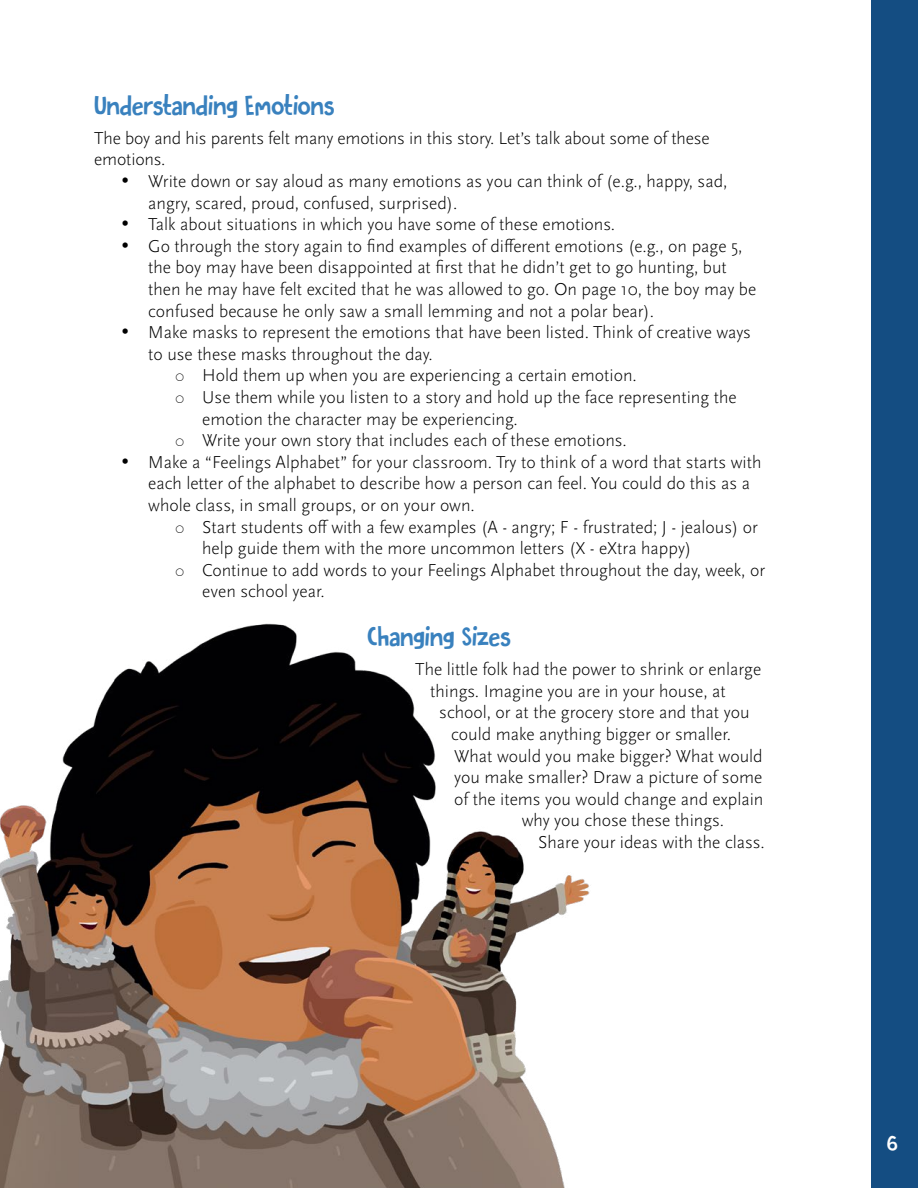
<style>
.page{position:relative;width:918px;height:1188px;background:#fff}
.page>*{position:absolute;margin:0;border:0;box-sizing:border-box;transform-origin:0 0}
.t1{font:24px "Butterfly Ball";letter-spacing:-.02em;color:#3981be}
.t2{font:19.5px "Butterfly Ball";color:#fff}
.t3{font:300 18px/21.6px "Scala Sans Pro";color:#000}
</style>
<div class="page">
<img style="left:0;top:623px;width:590px;height:565px">
<div style="left:871px;top:0;width:47px;height:1188px;background:#144d82"></div>
<h1 class="t1" style="left:94px;top:88px;width:242px">Understanding Emotions</h1>
<p class="t3" style="left:94px;top:127px;width:617px">The boy and his parents felt many emotions in this story. Let’s talk about some of these emotions.</p>
<p class="t3" style="left:148px;top:170px;width:581px;text-indent:-27px">• Write down or say aloud as many emotions as you can think of (e.g., happy, sad, angry, scared, proud, confused, surprised).</p>
<p class="t3" style="left:121px;top:214px;width:495px">• Talk about situations in which you have some of these emotions.</p>
<p class="t3" style="left:148px;top:235px;width:610px;text-indent:-27px">• Go through the story again to find examples of different emotions (e.g., on page 5, the boy may have been disappointed at first that he didn’t get to go hunting, but then he may have felt excited that he was allowed to go. On page 10, the boy may be confused because he only saw a small lemming and not a polar bear).</p>
<p class="t3" style="left:121px;top:322px;width:631px">• Make masks to represent the emotions that have been listed. Think of creative ways</p>
<p class="t3" style="left:148px;top:343px;width:286px">to use these masks throughout the day.</p>
<p class="t3" style="left:202px;top:365px;width:436px">Hold them up when you are experiencing a certain emotion.</p>
<p class="t3" style="left:202px;top:386px;width:536px">Use them while you listen to a story and hold up the face representing the</p>
<p class="t3" style="left:202px;top:408px;width:317px">emotion the character may be experiencing.</p>
<p class="t3" style="left:202px;top:430px;width:426px">Write your own story that includes each of these emotions.</p>
<p class="t3" style="left:148px;top:451px;width:615px;text-indent:-27px">• Make a “Feelings Alphabet” for your classroom. Try to think of a word that starts with each letter of the alphabet to describe how a person can feel. You could do this as a whole class, in small groups, or on your own.</p>
<p class="t3" style="left:202px;top:516px;width:564px">Start students off with a few examples (A - angry; F - frustrated; J - jealous) or help guide them with the more uncommon letters (X - eXtra happy)<br>Continue to add words to your Feelings Alphabet throughout the day, week, or even school year.</p>
<h1 class="t1" style="left:367px;top:619px;width:145px">Changing Sizes</h1>
<p class="t3" style="left:415px;top:659px;width:348px">The little folk had the power to shrink or enlarge</p>
<p class="t3" style="left:430px;top:680px;width:297px">things. Imagine you are in your house, at</p>
<p class="t3" style="left:439px;top:702px;width:312px">school, or at the grocery store and that you</p>
<p class="t3" style="left:451px;top:723px;width:281px">could make anything bigger or smaller.</p>
<p class="t3" style="left:454px;top:745px;width:310px">What would you make bigger? What would</p>
<p class="t3" style="left:454px;top:767px;width:310px">you make smaller? Draw a picture of some</p>
<p class="t3" style="left:454px;top:788px;width:311px">of the items you would change and explain</p>
<p class="t3" style="left:522px;top:810px;width:204px">why you chose these things.</p>
<p class="t3" style="left:538px;top:831px;width:228px">Share your ideas with the class.</p>
<p class="t2" style="left:887px;top:1129px;width:13px">6</p>
</div>
